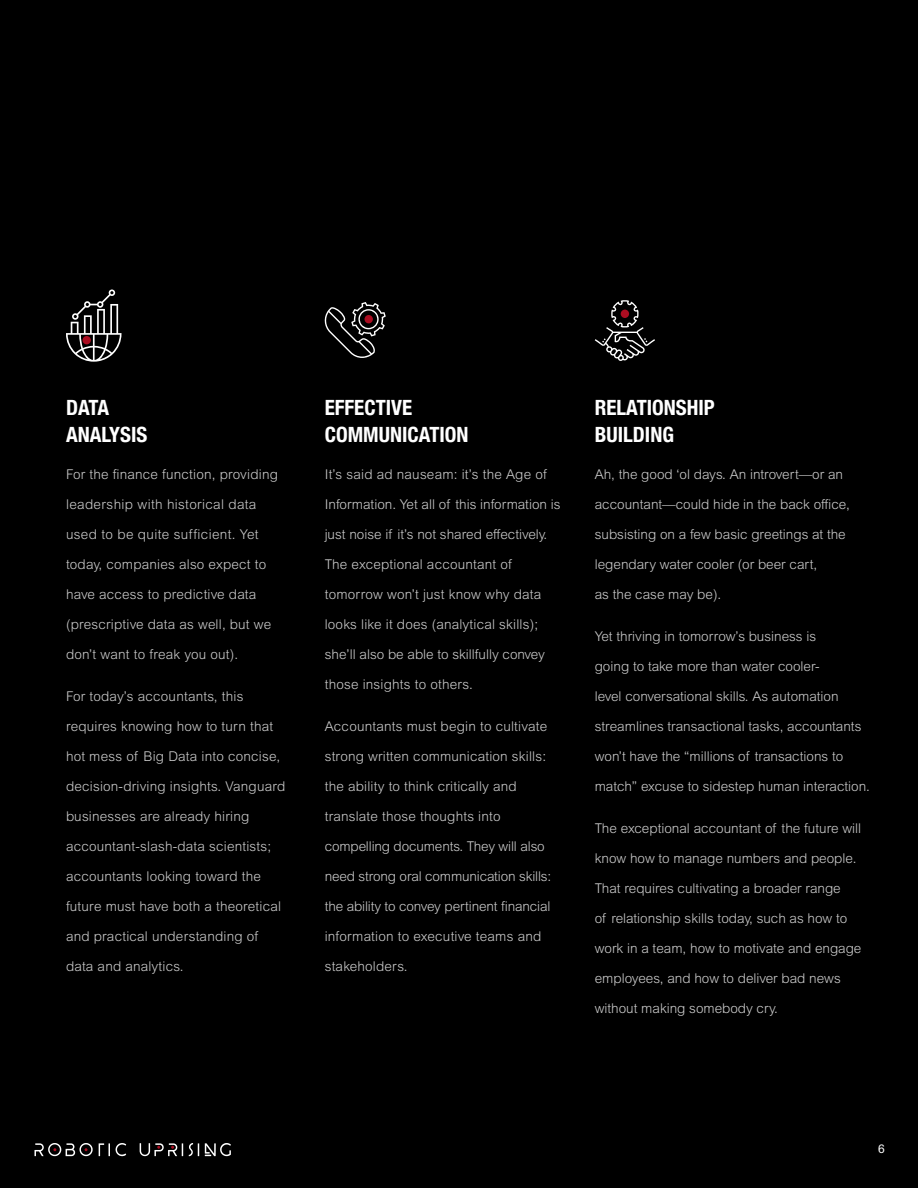
<style>
.page{position:relative;width:918px;height:1188px;background:#000}
.page>*{position:absolute;margin:0;border:0;box-sizing:border-box;transform-origin:0 0}
.t1{font:700 condensed 21px/27px "Helvetica Neue";color:#fff}
.t2{font:300 13.5px "Arial MT Pro";color:#ccc}
.t3{font:300 13.5px "Arial MT Pro";letter-spacing:.025em;color:#ccc}
.t4{font:12px "Arial MT Pro";color:#fff}
</style>
<div class="page">
<svg style="left:34px;top:1143px;width:197px;height:13px"></svg>
<svg style="left:595px;top:300px;width:60px;height:61px"></svg>
<svg style="left:324px;top:302px;width:62px;height:56px"></svg>
<div style="left:365px;top:315px;width:8px;height:8px;background:#ab0d21;border-radius:50%"></div>
<svg style="left:66px;top:290px;width:56px;height:72px"></svg>
<div style="left:621px;top:310px;width:8px;height:8px;background:#ab0d21;border-radius:50%"></div>
<h1 class="t1" style="left:66px;top:392px;width:83px">DATA<br>ANALYSIS</h1>
<p class="t2" style="left:66px;top:466px;width:214px">For the finance function, providing</p>
<p class="t3" style="left:66px;top:496px;width:192px">leadership with historical data</p>
<p class="t3" style="left:66px;top:526px;width:194px">used to be quite sufficient. Yet</p>
<p class="t2" style="left:66px;top:556px;width:202px">today, companies also expect to</p>
<p class="t2" style="left:66px;top:586px;width:192px">have access to predictive data</p>
<p class="t2" style="left:66px;top:616px;width:207px">(prescriptive data as well, but we</p>
<p class="t2" style="left:66px;top:646px;width:174px">don’t want to freak you out).</p>
<p class="t2" style="left:66px;top:688px;width:179px">For today’s accountants, this</p>
<p class="t2" style="left:66px;top:718px;width:209px">requires knowing how to turn that</p>
<p class="t2" style="left:66px;top:748px;width:216px">hot mess of Big Data into concise,</p>
<p class="t2" style="left:66px;top:778px;width:221px">decision-driving insights. Vanguard</p>
<p class="t2" style="left:66px;top:808px;width:185px">businesses are already hiring</p>
<p class="t2" style="left:66px;top:838px;width:207px">accountant-slash-data scientists;</p>
<p class="t2" style="left:66px;top:868px;width:196px">accountants looking toward the</p>
<p class="t2" style="left:66px;top:898px;width:217px">future must have both a theoretical</p>
<p class="t2" style="left:66px;top:928px;width:194px">and practical understanding of</p>
<p class="t2" style="left:66px;top:958px;width:119px">data and analytics.</p>
<h1 class="t1" style="left:325px;top:392px;width:145px">EFFECTIVE<br>COMMUNICATION</h1>
<p class="t2" style="left:325px;top:466px;width:224px">It’s said ad nauseam: it’s the Age of</p>
<p class="t2" style="left:325px;top:496px;width:237px">Information. Yet all of this information is</p>
<p class="t2" style="left:325px;top:526px;width:224px">just noise if it’s not shared effectively.</p>
<p class="t2" style="left:325px;top:556px;width:189px">The exceptional accountant of</p>
<p class="t2" style="left:325px;top:586px;width:218px">tomorrow won’t just know why data</p>
<p class="t2" style="left:325px;top:616px;width:215px">looks like it does (analytical skills);</p>
<p class="t2" style="left:325px;top:646px;width:222px">she’ll also be able to skillfully convey</p>
<p class="t2" style="left:325px;top:676px;width:150px">those insights to others.</p>
<p class="t2" style="left:325px;top:718px;width:224px">Accountants must begin to cultivate</p>
<p class="t2" style="left:325px;top:748px;width:223px">strong written communication skills:</p>
<p class="t2" style="left:325px;top:778px;width:194px">the ability to think critically and</p>
<p class="t2" style="left:325px;top:808px;width:177px">translate those thoughts into</p>
<p class="t2" style="left:325px;top:838px;width:222px">compelling documents. They will also</p>
<p class="t2" style="left:325px;top:868px;width:228px">need strong oral communication skills:</p>
<p class="t2" style="left:325px;top:898px;width:227px">the ability to convey pertinent financial</p>
<p class="t2" style="left:325px;top:928px;width:218px">information to executive teams and</p>
<p class="t2" style="left:325px;top:958px;width:84px">stakeholders.</p>
<h1 class="t1" style="left:595px;top:392px;width:122px">RELATIONSHIP<br>BUILDING</h1>
<p class="t2" style="left:595px;top:466px;width:250px">Ah, the good ‘ol days. An introvert—or an</p>
<p class="t2" style="left:595px;top:496px;width:257px">accountant—could hide in the back office,</p>
<p class="t2" style="left:595px;top:526px;width:253px">subsisting on a few basic greetings at the</p>
<p class="t2" style="left:595px;top:556px;width:224px">legendary water cooler (or beer cart,</p>
<p class="t2" style="left:595px;top:586px;width:128px">as the case may be).</p>
<p class="t2" style="left:595px;top:628px;width:223px">Yet thriving in tomorrow’s business is</p>
<p class="t2" style="left:595px;top:658px;width:226px">going to take more than water cooler-</p>
<p class="t2" style="left:595px;top:688px;width:245px">level conversational skills. As automation</p>
<p class="t2" style="left:595px;top:718px;width:268px">streamlines transactional tasks, accountants</p>
<p class="t2" style="left:595px;top:748px;width:250px">won’t have the “millions of transactions to</p>
<p class="t2" style="left:595px;top:778px;width:277px">match” excuse to sidestep human interaction.</p>
<p class="t2" style="left:595px;top:820px;width:268px">The exceptional accountant of the future will</p>
<p class="t2" style="left:595px;top:850px;width:263px">know how to manage numbers and people.</p>
<p class="t2" style="left:595px;top:880px;width:248px">That requires cultivating a broader range</p>
<p class="t2" style="left:595px;top:910px;width:254px">of relationship skills today, such as how to</p>
<p class="t2" style="left:595px;top:940px;width:268px">work in a team, how to motivate and engage</p>
<p class="t2" style="left:595px;top:970px;width:248px">employees, and how to deliver bad news</p>
<p class="t2" style="left:595px;top:1000px;width:185px">without making somebody cry.</p>
<p class="t4" style="left:878px;top:1142px;width:8px">6</p>
</div>
